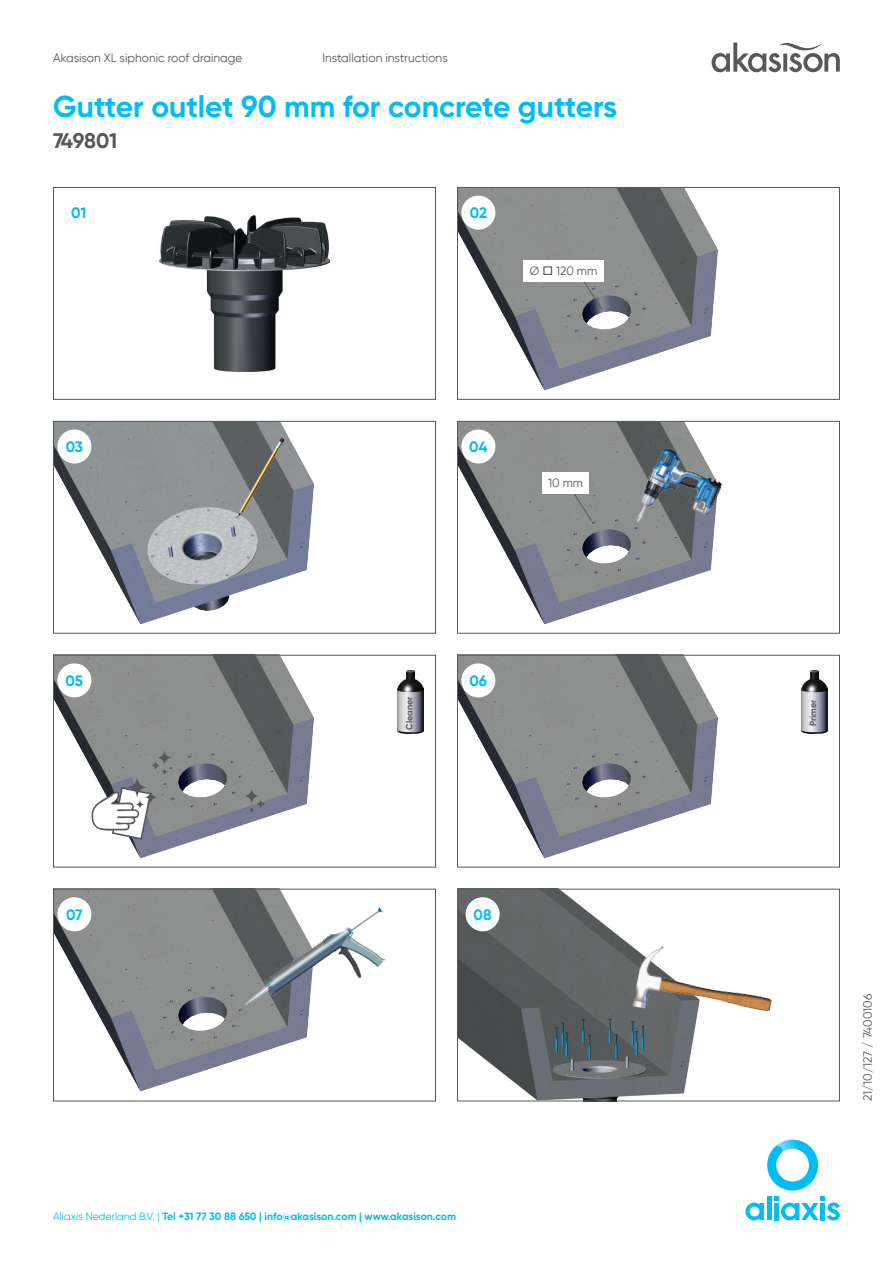
<style>
.page{position:relative;width:893px;height:1263px;background:#fff}
.page>*{position:absolute;margin:0;border:0;box-sizing:border-box;transform-origin:0 0}
.t1{font:700 30px "Gilroy";color:#01bdf2}
.t2{font:700 21px "Gilroy";letter-spacing:-.02em;color:#57585a}
.t3{font:700 15px "Gilroy";letter-spacing:-.015em;color:#01bdf2}
.t4{font:12px "Gilroy";color:#57585a}
.t5{font:700 10.5px "Gilroy";letter-spacing:-.005em;color:#01bdf2}
.t6{font:700 9px "Gilroy";color:#57585a}
.s1{font-weight:400}
</style>
<div class="page">
<svg style="left:712px;top:42px;width:128px;height:30px"></svg>
<hr style="left:767px;top:1196px;width:4px;height:24px;background:#01bdf2">
<svg style="left:745px;top:1202px;width:19px;height:18px"></svg>
<svg style="left:775px;top:1196px;width:65px;height:24px"></svg>
<svg style="left:767px;top:1140px;width:51px;height:50px"></svg>
<img style="left:55px;top:891px;width:240px;height:201px">
<div style="left:53px;top:889px;width:383px;height:212px;border:1px solid #57585a"></div>
<img style="left:459px;top:189px;width:259px;height:202px">
<div style="left:457px;top:187px;width:383px;height:213px;border:1px solid #57585a"></div>
<div style="left:461px;top:196px;width:34px;height:34px;background:#fff;border-radius:50%"></div>
<img style="left:459px;top:891px;width:236px;height:208px">
<div style="left:457px;top:889px;width:383px;height:212px;border:1px solid #57585a"></div>
<div style="left:466px;top:897px;width:34px;height:34px;background:#fff;border-radius:50%"></div>
<img style="left:55px;top:423px;width:259px;height:202px">
<div style="left:53px;top:421px;width:383px;height:213px;border:1px solid #57585a"></div>
<div style="left:57px;top:429px;width:34px;height:34px;background:#fff;border-radius:50%"></div>
<img style="left:459px;top:423px;width:254px;height:202px">
<div style="left:457px;top:421px;width:383px;height:213px;border:1px solid #57585a"></div>
<div style="left:461px;top:429px;width:34px;height:34px;background:#fff;border-radius:50%"></div>
<img style="left:55px;top:657px;width:259px;height:202px">
<div style="left:53px;top:655px;width:383px;height:212px;border:1px solid #57585a"></div>
<div style="left:57px;top:663px;width:34px;height:34px;background:#fff;border-radius:50%"></div>
<img style="left:459px;top:657px;width:259px;height:202px">
<div style="left:457px;top:655px;width:383px;height:212px;border:1px solid #57585a"></div>
<div style="left:461px;top:663px;width:34px;height:34px;background:#fff;border-radius:50%"></div>
<div style="left:57px;top:897px;width:34px;height:34px;background:#fff;border-radius:50%"></div>
<img style="left:159px;top:215px;width:171px;height:157px">
<div style="left:53px;top:187px;width:383px;height:213px;border:1px solid #57585a"></div>
<svg style="left:576px;top:281px;width:27px;height:30px"></svg>
<div style="left:523px;top:260px;width:81px;height:21px;background:#fff"></div>
<img style="left:238px;top:438px;width:45px;height:79px">
<img style="left:615px;top:438px;width:108px;height:115px">
<svg style="left:565px;top:480px;width:27px;height:42px"></svg>
<div style="left:542px;top:472px;width:47px;height:21px;background:#fff"></div>
<svg style="left:91px;top:777px;width:67px;height:63px"></svg>
<svg style="left:136px;top:800px;width:8px;height:9px"></svg>
<img style="left:398px;top:670px;width:26px;height:64px">
<svg style="left:244px;top:788px;width:15px;height:15px"></svg>
<svg style="left:256px;top:799px;width:9px;height:9px"></svg>
<svg style="left:248px;top:807px;width:7px;height:6px"></svg>
<svg style="left:157px;top:750px;width:15px;height:15px"></svg>
<svg style="left:151px;top:761px;width:9px;height:9px"></svg>
<svg style="left:161px;top:768px;width:7px;height:7px"></svg>
<img style="left:801px;top:670px;width:26px;height:64px">
<img style="left:240px;top:902px;width:146px;height:139px">
<img style="left:632px;top:943px;width:140px;height:89px">
<p class="t4" style="left:53px;top:51px;width:191px">Akasison XL siphonic roof drainage</p>
<p class="t4" style="left:322px;top:51px;width:127px">Installation instructions</p>
<h1 class="t1" style="left:53px;top:87px;width:566px">Gutter outlet 90 mm for concrete gutters</h1>
<h2 class="t2" style="left:53px;top:128px;width:66px">749801</h2>
<p class="t3" style="left:71px;top:204px;width:16px">01</p>
<p class="t3" style="left:470px;top:204px;width:19px">02</p>
<p class="t4" style="left:530px;top:264px;width:69px">Ø □ 120 mm</p>
<p class="t3" style="left:66px;top:438px;width:19px">03</p>
<p class="t3" style="left:469px;top:438px;width:20px">04</p>
<p class="t4" style="left:548px;top:476px;width:36px">10 mm</p>
<p class="t3" style="left:66px;top:671px;width:19px">05</p>
<p class="t3" style="left:469px;top:671px;width:19px">06</p>
<p class="t6" style="left:404px;top:730px;width:35px;rotate:-90deg">Cleaner</p>
<p class="t6" style="left:807px;top:726px;width:28px;rotate:-90deg">Primer</p>
<p class="t3" style="left:66px;top:905px;width:18px">07</p>
<p class="t3" style="left:474px;top:905px;width:19px">08</p>
<p class="t5" style="left:53px;top:1210px;width:404px"><span class="s1">Aliaxis Nederland B.V. |</span> Tel +31 77 30 88 650 | info@akasison.com | www.akasison.com</p>
<p class="t4" style="left:860px;top:1101px;width:109px;rotate:-90deg">21/10/127 / 7400106</p>
</div>
